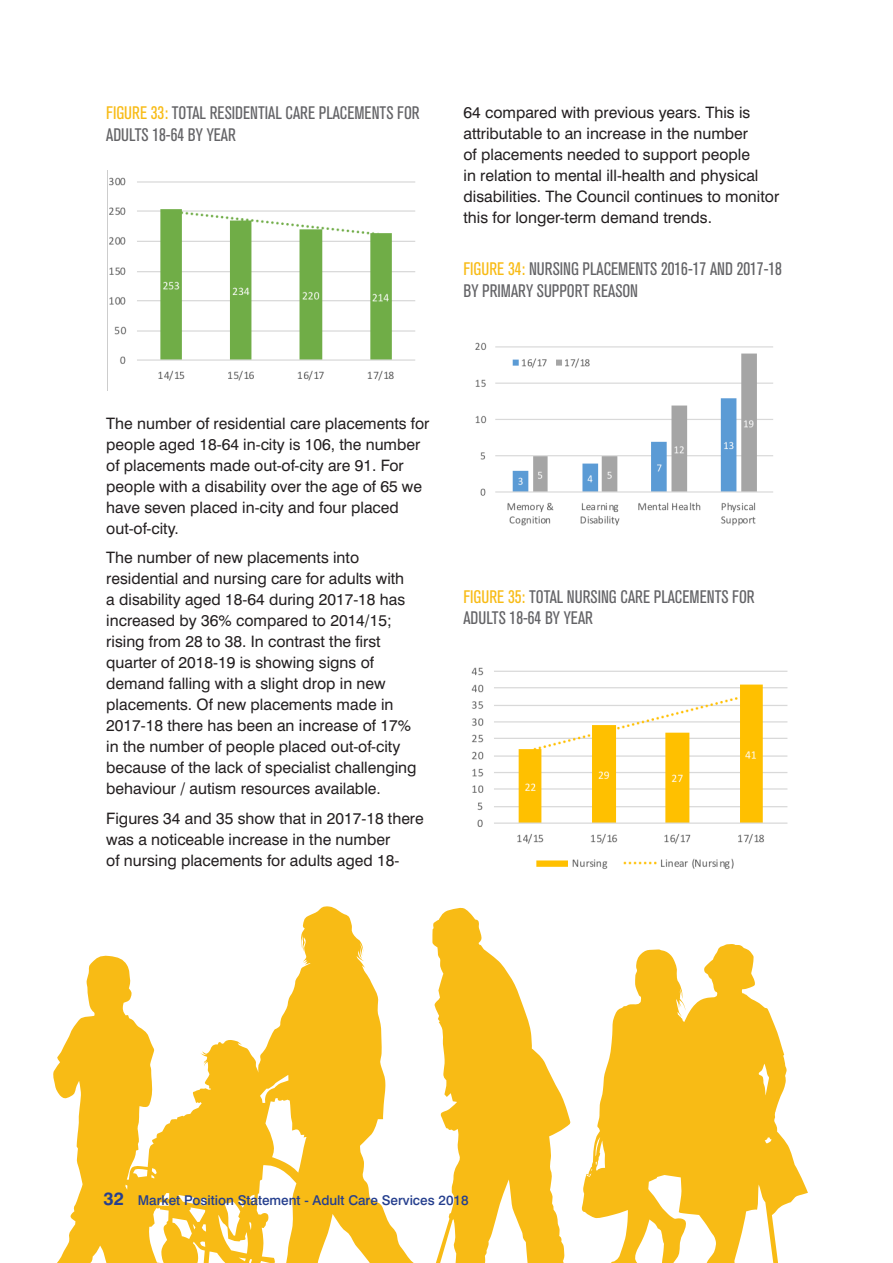
<style>
.page{position:relative;width:893px;height:1263px;background:#fff}
.page>*{position:absolute;margin:0;border:0;box-sizing:border-box;transform-origin:0 0}
.t1{font:condensed 18px/21.6px "Akzidenz Grotesk BQ";color:#636366}
.t2{font:15.75px/21px "Swiss 721 BT";color:#231f20}
.t3{font:500 13.5px "Swiss 721 BT";color:#253f8e}
.s1{color:#f8bb15}
.s2{font-weight:700;font-size:18px}
</style>
<div class="page">
<img style="left:475px;top:342px;width:298px;height:184px">
<img style="left:107px;top:170px;width:308px;height:221px">
<img style="left:471px;top:667px;width:317px;height:202px">
<svg style="left:581px;top:944px;width:227px;height:319px;fill:#f8bb15"></svg>
<svg style="left:432px;top:907px;width:138px;height:356px;fill:#f8bb15"></svg>
<svg style="left:53px;top:906px;width:361px;height:357px;fill:#f8bb15"></svg>
<p class="t1" style="left:106px;top:102px;width:315px"><span class="s1">FIGURE 33:</span> TOTAL RESIDENTIAL CARE PLACEMENTS FOR<br>ADULTS 18-64 BY YEAR</p>
<p class="t2" style="left:463px;top:102px;width:317px">64 compared with previous years. This is attributable to an increase in the number<br>of placements needed to support people<br>in relation to mental ill-health and physical disabilities. The Council continues to monitor this for longer-term demand trends.</p>
<p class="t1" style="left:463px;top:259px;width:320px"><span class="s1">FIGURE 34:</span> NURSING PLACEMENTS 2016-17 AND 2017-18<br>BY PRIMARY SUPPORT REASON</p>
<p class="t2" style="left:106px;top:413px;width:325px">The number of residential care placements for people aged 18-64 in-city is 106, the number of placements made out-of-city are 91. For people with a disability over the age of 65 we have seven placed in-city and four placed out-of-city.</p>
<p class="t2" style="left:106px;top:547px;width:312px">The number of new placements into residential and nursing care for adults with a disability aged 18-64 during 2017-18 has increased by 36% compared to 2014/15; rising from 28 to 38. In contrast the first quarter of 2018-19 is showing signs of demand falling with a slight drop in new placements. Of new placements made in 2017-18 there has been an increase of 17% in the number of people placed out-of-city because of the lack of specialist challenging behaviour / autism resources available.</p>
<p class="t2" style="left:106px;top:807px;width:319px">Figures 34 and 35 show that in 2017-18 there was a noticeable increase in the number<br>of nursing placements for adults aged 18-</p>
<p class="t1" style="left:463px;top:586px;width:293px"><span class="s1">FIGURE 35:</span> TOTAL NURSING CARE PLACEMENTS FOR<br>ADULTS 18-64 BY YEAR</p>
<p class="t3" style="left:103px;top:1192px;width:367px"><span class="s2">32</span> Market Position Statement - Adult Care Services 2018</p>
</div>
